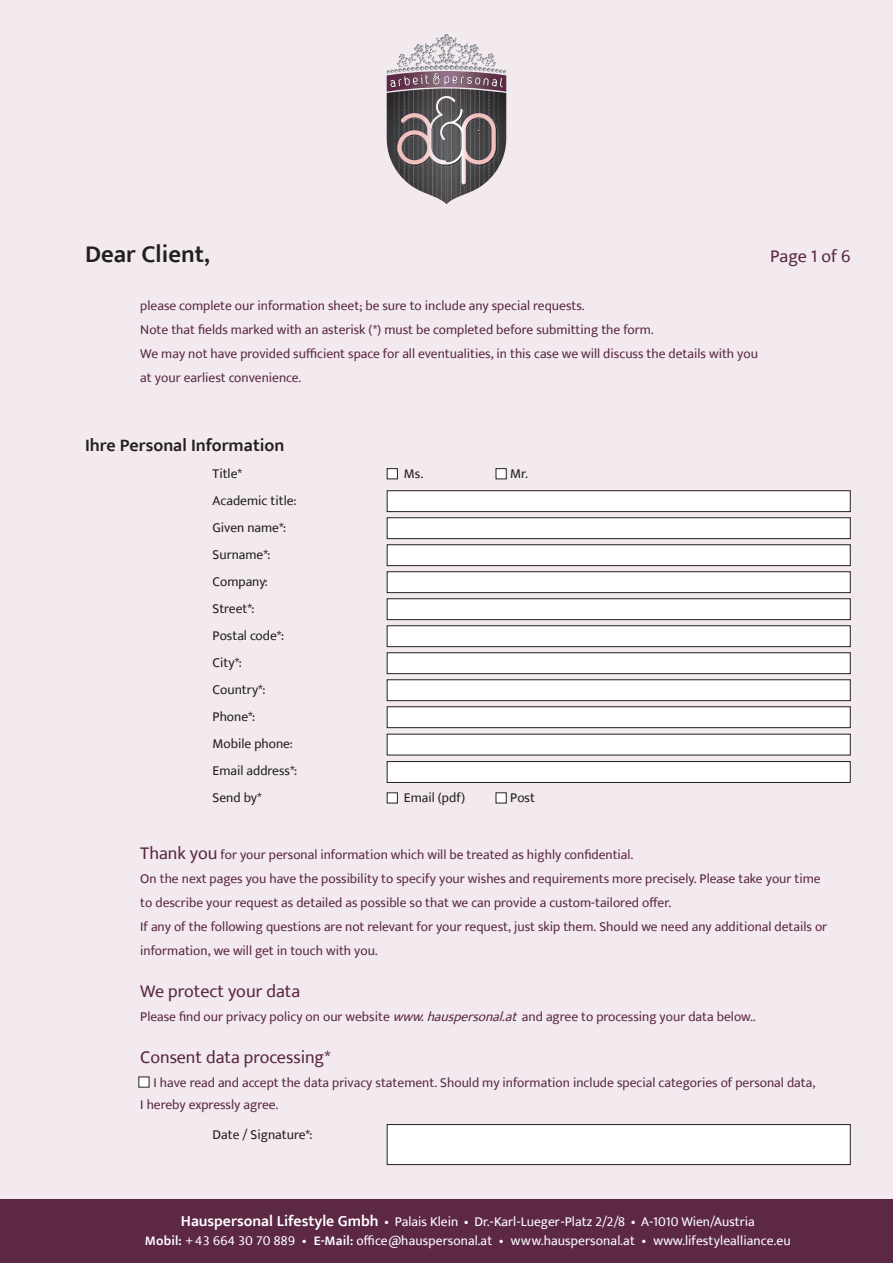
<style>
.page{position:relative;width:893px;height:1263px;background:#f2eaef}
.page>*{position:absolute;margin:0;border:0;box-sizing:border-box;transform-origin:0 0}
.t1{font:600 24.75px "Ek Mukta";color:#231f20}
.t2{font:18px "Ek Mukta";color:#5c2844}
.t3{font:600 18px "Ek Mukta";color:#231f20}
.t4{font:13.5px/24px "Ek Mukta";color:#5c2844}
.t5{font:13.5px/19.5px "Ek Mukta";letter-spacing:.01em;color:#fff;text-align:center}
.t6{font:13.5px/27px "Ek Mukta";color:#231f20}
.s1{font-size:18px}
.s2{font-style:italic}
.s3{font-weight:600;font-size:15.75px}
.s4{font-weight:600}
</style>
<div class="page">
<hr style="left:446px;top:89px;width:1px;height:115px;background:#211f23">
<hr style="left:447px;top:89px;width:1px;height:115px;background:#211f23">
<svg style="left:387px;top:34px;width:119px;height:167px"></svg>
<div style="left:0;top:1199px;width:893px;height:64px;background:#5c2844"></div>
<div style="left:387px;top:491px;width:463px;height:21px;background:#fff"></div>
<div style="left:387px;top:490px;width:463px;height:22px;border:1px solid #231f20"></div>
<div style="left:387px;top:518px;width:463px;height:21px;background:#fff"></div>
<div style="left:387px;top:517px;width:463px;height:22px;border:1px solid #231f20"></div>
<div style="left:387px;top:545px;width:463px;height:21px;background:#fff"></div>
<div style="left:387px;top:544px;width:463px;height:22px;border:1px solid #231f20"></div>
<div style="left:387px;top:572px;width:463px;height:21px;background:#fff"></div>
<div style="left:387px;top:571px;width:463px;height:22px;border:1px solid #231f20"></div>
<div style="left:387px;top:599px;width:463px;height:21px;background:#fff"></div>
<div style="left:387px;top:598px;width:463px;height:22px;border:1px solid #231f20"></div>
<div style="left:387px;top:626px;width:463px;height:21px;background:#fff"></div>
<div style="left:387px;top:625px;width:463px;height:22px;border:1px solid #231f20"></div>
<div style="left:387px;top:653px;width:463px;height:21px;background:#fff"></div>
<div style="left:387px;top:652px;width:463px;height:22px;border:1px solid #231f20"></div>
<div style="left:387px;top:680px;width:463px;height:21px;background:#fff"></div>
<div style="left:387px;top:679px;width:463px;height:22px;border:1px solid #231f20"></div>
<div style="left:387px;top:1124px;width:463px;height:40px;background:#fff"></div>
<div style="left:387px;top:1124px;width:463px;height:41px;border:1px solid #231f20"></div>
<div style="left:387px;top:793px;width:10px;height:10px;background:#fff"></div>
<div style="left:387px;top:793px;width:11px;height:10px;border:1px solid #231f20"></div>
<div style="left:496px;top:793px;width:10px;height:10px;background:#fff"></div>
<div style="left:139px;top:1077px;width:10px;height:10px;background:#fff"></div>
<div style="left:387px;top:469px;width:10px;height:10px;background:#fff"></div>
<div style="left:387px;top:468px;width:11px;height:11px;border:1px solid #231f20"></div>
<div style="left:496px;top:469px;width:10px;height:10px;background:#fff"></div>
<div style="left:496px;top:468px;width:10px;height:11px;border:1px solid #231f20"></div>
<div style="left:387px;top:707px;width:463px;height:21px;background:#fff"></div>
<div style="left:387px;top:706px;width:463px;height:22px;border:1px solid #231f20"></div>
<div style="left:387px;top:734px;width:463px;height:21px;background:#fff"></div>
<div style="left:387px;top:761px;width:463px;height:21px;background:#fff"></div>
<div style="left:387px;top:761px;width:463px;height:22px;border:1px solid #231f20"></div>
<h1 class="t1" style="left:85px;top:239px;width:126px">Dear Client,</h1>
<h2 class="t2" style="left:770px;top:245px;width:82px">Page 1 of 6</h2>
<p class="t4" style="left:140px;top:293px;width:619px">please complete our information sheet; be sure to include any special requests.<br>Note that fields marked with an asterisk (*) must be completed before submitting the form.<br>We may not have provided sufficient space for all eventualities, in this case we will discuss the details with you at your earliest convenience.</p>
<h2 class="t3" style="left:85px;top:434px;width:201px">Ihre Personal Information</h2>
<p class="t6" style="left:213px;top:460px;width:31px">Title*</p>
<p class="t6" style="left:404px;top:460px;width:21px">Ms.</p>
<p class="t6" style="left:510px;top:460px;width:19px">Mr.</p>
<p class="t6" style="left:213px;top:487px;width:86px">Academic title:<br>Given name*:<br>Surname*:<br>Company:<br>Street*:<br>Postal code*:<br>City*:<br>Country*:<br>Phone*:<br>Mobile phone:<br>Email address*:<br>Send by*</p>
<p class="t6" style="left:404px;top:784px;width:63px">Email (pdf)</p>
<p class="t6" style="left:510px;top:784px;width:26px">Post</p>
<p class="t4" style="left:140px;top:842px;width:688px"><span class="s1">Thank you</span> for your personal information which will be treated as highly confidential.<br>On the next pages you have the possibility to specify your wishes and requirements more precisely. Please take your time to describe your request as detailed as possible so that we can provide a custom-tailored offer.<br>If any of the following questions are not relevant for your request, just skip them. Should we need any additional details or information, we will get in touch with you.</p>
<h2 class="t2" style="left:140px;top:980px;width:161px">We protect your data</h2>
<p class="t4" style="left:140px;top:1004px;width:617px">Please find our privacy policy on our website <span class="s2">www.hauspersonal.at</span>and agree to processing your data below..</p>
<h2 class="t2" style="left:140px;top:1046px;width:192px">Consent data processing*</h2>
<p class="t4" style="left:140px;top:1071px;width:676px;line-height:22.5px;text-indent:13px">I have read and accept the data privacy statement. Should my information include special categories of personal data,<br>I hereby expressly agree.</p>
<p class="t6" style="left:213px;top:1121px;width:102px">Date / Signature*:</p>
<p class="t5" style="left:145px;top:1211px;width:647px"><span class="s3">Hauspersonal Lifestyle Gmbh</span> • Palais Klein • Dr.-Karl-Lueger-Platz 2/2/8 • A-1010 Wien/Austria<br><span class="s4">Mobil:</span> + 43 664 30 70 889 • <span class="s4">E-Mail:</span> office@hauspersonal.at • www.hauspersonal.at • www.lifestylealliance.eu</p>
</div>
